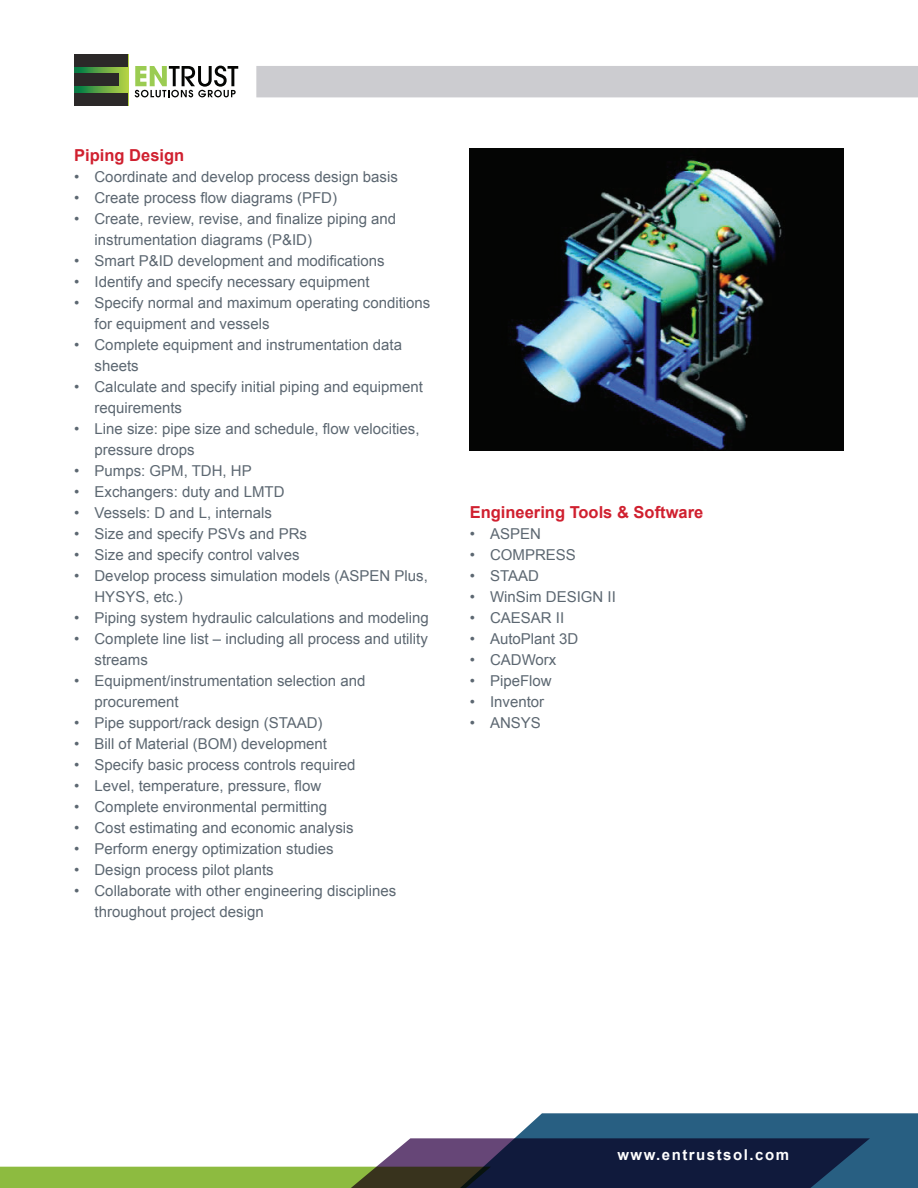
<style>
.page{position:relative;width:918px;height:1188px;background:#fff}
.page>*{position:absolute;margin:0;border:0;box-sizing:border-box;transform-origin:0 0}
.t1{font:700 16.5px "Arial";color:#d0202f}
.t2{font:15px/21px "Arial";color:#5c6771}
.t3{font:700 15px "Arial";letter-spacing:.1em;color:#fff}
</style>
<div class="page">
<img style="left:470px;top:148px;width:374px;height:303px">
<svg style="left:0;top:1113px;width:918px;height:75px"></svg>
<div style="left:256px;top:66px;width:662px;height:31px;background:#ccccd0"></div>
<svg style="left:74px;top:66px;width:54px;height:28px"></svg>
<div style="left:74px;top:54px;width:54px;height:12px;background:#2b2828"></div>
<div style="left:74px;top:73px;width:45px;height:13px;background:#2b2828"></div>
<div style="left:74px;top:94px;width:54px;height:12px;background:#2b2828"></div>
<svg style="left:135px;top:66px;width:103px;height:31px"></svg>
<p class="t1" style="left:74px;top:144px;width:112px">Piping Design</p>
<p class="t2" style="left:74px;top:166px;width:325px">• Coordinate and develop process design basis</p>
<p class="t2" style="left:74px;top:187px;width:264px">• Create process flow diagrams (PFD)</p>
<p class="t2" style="left:94px;top:208px;width:303px;text-indent:-20px">• Create, review, revise, and finalize piping and instrumentation diagrams (P&amp;ID)</p>
<p class="t2" style="left:74px;top:250px;width:312px">• Smart P&amp;ID development and modifications</p>
<p class="t2" style="left:74px;top:271px;width:297px">• Identify and specify necessary equipment</p>
<p class="t2" style="left:94px;top:292px;width:337px;text-indent:-20px">• Specify normal and maximum operating conditions for equipment and vessels</p>
<p class="t2" style="left:94px;top:334px;width:309px;text-indent:-20px">• Complete equipment and instrumentation data sheets</p>
<p class="t2" style="left:94px;top:376px;width:330px;text-indent:-20px">• Calculate and specify initial piping and equipment requirements</p>
<p class="t2" style="left:94px;top:418px;width:327px;text-indent:-20px">• Line size: pipe size and schedule, flow velocities, pressure drops</p>
<p class="t2" style="left:74px;top:460px;width:179px">• Pumps: GPM, TDH, HP</p>
<p class="t2" style="left:74px;top:481px;width:212px">• Exchangers: duty and LMTD</p>
<p class="t2" style="left:74px;top:502px;width:199px">• Vessels: D and L, internals</p>
<p class="t2" style="left:74px;top:523px;width:234px">• Size and specify PSVs and PRs</p>
<p class="t2" style="left:74px;top:544px;width:227px">• Size and specify control valves</p>
<p class="t2" style="left:94px;top:565px;width:335px;text-indent:-20px">• Develop process simulation models (ASPEN Plus,<br>HYSYS, etc.)</p>
<p class="t2" style="left:74px;top:607px;width:356px">• Piping system hydraulic calculations and modeling</p>
<p class="t2" style="left:94px;top:628px;width:335px;text-indent:-20px">• Complete line list – including all process and utility streams</p>
<p class="t2" style="left:94px;top:670px;width:272px;text-indent:-20px">• Equipment/instrumentation selection and procurement</p>
<p class="t2" style="left:74px;top:712px;width:250px">• Pipe support/rack design (STAAD)</p>
<p class="t2" style="left:74px;top:733px;width:254px">• Bill of Material (BOM) development</p>
<p class="t2" style="left:74px;top:754px;width:283px">• Specify basic process controls required</p>
<p class="t2" style="left:74px;top:775px;width:249px">• Level, temperature, pressure, flow</p>
<p class="t2" style="left:74px;top:796px;width:254px">• Complete environmental permitting</p>
<p class="t2" style="left:74px;top:817px;width:281px">• Cost estimating and economic analysis</p>
<p class="t2" style="left:74px;top:838px;width:261px">• Perform energy optimization studies</p>
<p class="t2" style="left:74px;top:859px;width:201px">• Design process pilot plants</p>
<p class="t2" style="left:94px;top:880px;width:303px;text-indent:-20px">• Collaborate with other engineering disciplines throughout project design</p>
<p class="t1" style="left:470px;top:501px;width:235px">Engineering Tools &amp; Software</p>
<p class="t2" style="left:470px;top:523px;width:73px">• ASPEN</p>
<p class="t2" style="left:470px;top:544px;width:108px">• COMPRESS</p>
<p class="t2" style="left:470px;top:565px;width:71px">• STAAD</p>
<p class="t2" style="left:470px;top:586px;width:148px">• WinSim DESIGN II</p>
<p class="t2" style="left:470px;top:607px;width:96px">• CAESAR II</p>
<p class="t2" style="left:470px;top:628px;width:110px">• AutoPlant 3D</p>
<p class="t2" style="left:470px;top:649px;width:88px">• CADWorx</p>
<p class="t2" style="left:470px;top:670px;width:83px">• PipeFlow</p>
<p class="t2" style="left:470px;top:691px;width:76px">• Inventor</p>
<p class="t2" style="left:470px;top:712px;width:73px">• ANSYS</p>
<p class="t3" style="left:617px;top:1145px;width:173px">www.entrustsol.com</p>
</div>
